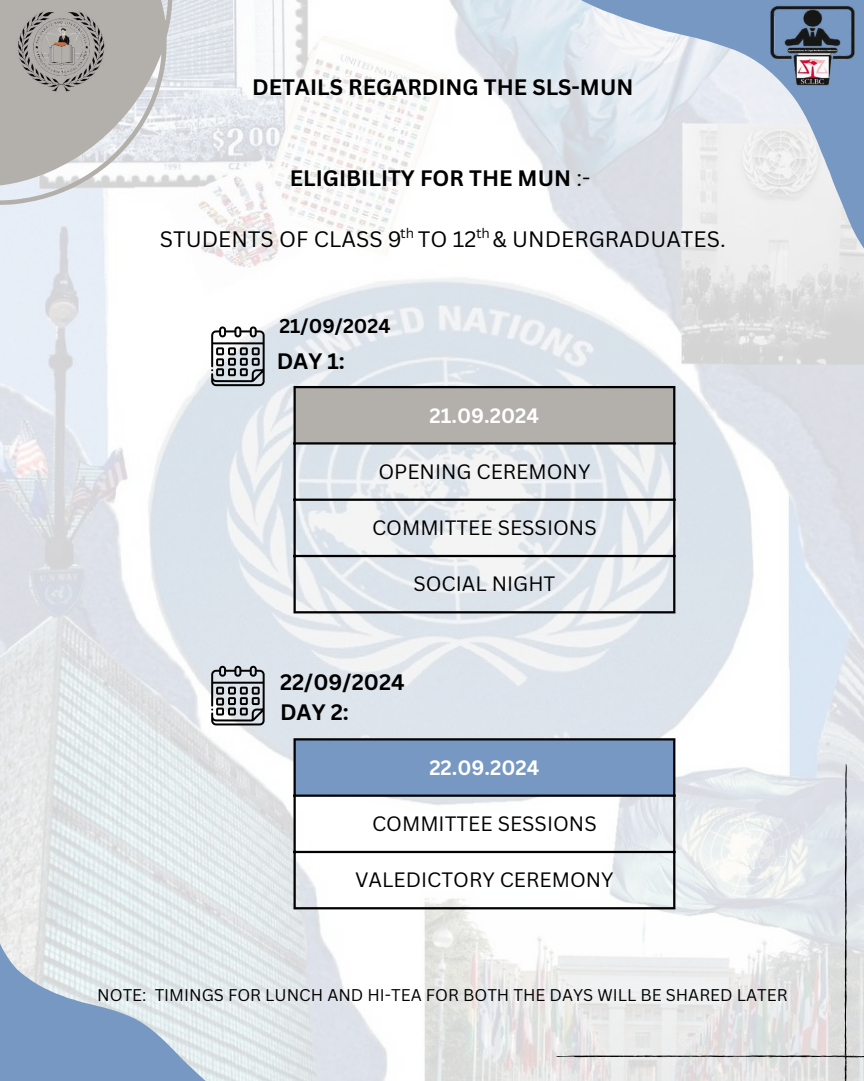
<style>
.page{position:relative;width:864px;height:1081px;background:#fff}
.page>*{position:absolute;margin:0;border:0;box-sizing:border-box;transform-origin:0 0}
.t1{font:700 21.75px/30.4px "Canva Sans";color:#000}
.t2{font:21.75px "Canva Sans";color:#000}
.t3{font:20.25px "Canva Sans";color:#000}
.t4{font:700 20.25px "Canva Sans";color:#fff}
.t5{font:700 19.5px "Canva Sans";color:#000}
.t6{font:16.5px "Canva Sans";color:#000}
.t7{font:13.5px "Canva Sans";color:#000}
.s1{font-weight:400}
</style>
<div class="page">
<img style="left:0;top:0;width:864px;height:1080px">
<svg style="left:525px;top:0;width:339px;height:302px"></svg>
<svg style="left:0;top:810px;width:293px;height:270px;background:#cfdae3"></svg>
<svg style="left:0;top:0;width:173px;height:205px"></svg>
<svg style="left:555px;top:762px;width:309px;height:318px"></svg>
<img style="left:0;top:0;width:123px;height:105px">
<img style="left:771px;top:4px;width:83px;height:82px">
<svg style="left:211px;top:326px;width:54px;height:60px"></svg>
<svg style="left:211px;top:665px;width:54px;height:60px;background:#8d9195"></svg>
<div style="left:295px;top:387px;width:379px;height:56px;background:#b3afab"></div>
<hr style="left:294px;top:388px;width:2px;height:223px;background:#000">
<hr style="left:673px;top:388px;width:2px;height:223px;background:#000">
<hr style="left:294px;top:386px;width:381px;height:2px;background:#000">
<hr style="left:294px;top:442px;width:381px;height:2px;background:#000">
<hr style="left:294px;top:498px;width:381px;height:2px;background:#000">
<hr style="left:294px;top:554px;width:381px;height:3px;background:#000">
<hr style="left:294px;top:611px;width:381px;height:2px;background:#000">
<div style="left:295px;top:739px;width:379px;height:56px;background:#7698c3"></div>
<hr style="left:294px;top:740px;width:2px;height:166px;background:#000">
<hr style="left:673px;top:740px;width:2px;height:166px;background:#000">
<hr style="left:294px;top:738px;width:381px;height:2px;background:#000">
<hr style="left:294px;top:794px;width:381px;height:2px;background:#000">
<hr style="left:294px;top:850px;width:381px;height:2px;background:#000">
<hr style="left:294px;top:906px;width:381px;height:3px;background:#000">
<p class="t1" style="left:252px;top:71px;width:383px">DETAILS REGARDING THE SLS-MUN</p>
<p class="t1" style="left:290px;top:162px;width:302px">ELIGIBILITY FOR THE MUN <span class="s1">:-</span></p>
<p class="t7" style="left:400px;top:223px;width:15px">th</p>
<p class="t7" style="left:476px;top:223px;width:15px">th</p>
<p class="t2" style="left:160px;top:224px;width:567px">STUDENTS OF CLASS 9 TO 12 &amp; UNDERGRADUATES.</p>
<p class="t5" style="left:279px;top:312px;width:113px">21/09/2024</p>
<p class="t1" style="left:277px;top:345px;width:70px">DAY 1:</p>
<p class="t4" style="left:430px;top:401px;width:111px">21.09.2024</p>
<p class="t3" style="left:378px;top:457px;width:214px">OPENING CEREMONY</p>
<p class="t3" style="left:372px;top:513px;width:226px">COMMITTEE SESSIONS</p>
<p class="t3" style="left:413px;top:569px;width:144px">SOCIAL NIGHT</p>
<p class="t1" style="left:280px;top:665px;width:126px">22/09/2024<br>DAY 2:</p>
<p class="t4" style="left:429px;top:753px;width:112px">22.09.2024</p>
<p class="t3" style="left:372px;top:809px;width:226px">COMMITTEE SESSIONS</p>
<p class="t3" style="left:355px;top:865px;width:260px">VALEDICTORY CEREMONY</p>
<p class="t6" style="left:97px;top:983px;width:692px">NOTE: TIMINGS FOR LUNCH AND HI-TEA FOR BOTH THE DAYS WILL BE SHARED LATER</p>
</div>
